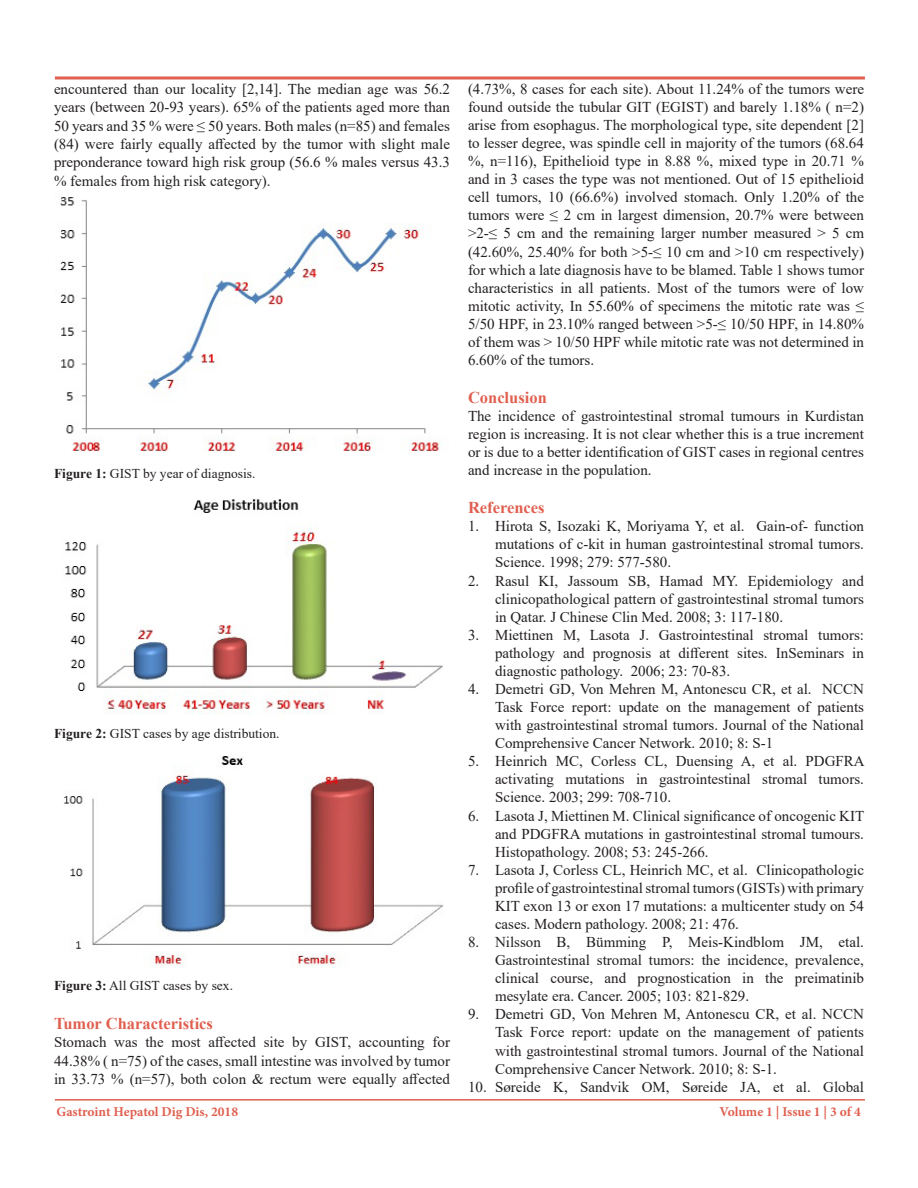
<style>
.page{position:relative;width:918px;height:1188px;background:#fff}
.page>*{position:absolute;margin:0;border:0;box-sizing:border-box;transform-origin:0 0}
.t1{font:700 16.5px "Times New Roman";color:#e05f4f}
.t2{font:15px/18.1px "Times New Roman";color:#231f20;text-align:justify}
.t3{font:13.5px "Times New Roman";color:#231f20}
.t4{font:700 13.5px "Minion Pro";color:#e05f4f}
.s1{font-weight:700}
</style>
<div class="page">
<hr style="left:55px;top:1099px;width:810px;height:2px;background:#e05f4f">
<svg style="left:54px;top:76px;width:811px;height:4px;background:#e7867a"></svg>
<img style="left:60px;top:197px;width:380px;height:256px">
<img style="left:65px;top:499px;width:378px;height:216px">
<img style="left:64px;top:756px;width:380px;height:212px">
<p class="t2" style="left:54px;top:79px;width:398px">encountered than our locality [2,14]. The median age was 56.2 years (between 20-93 years). 65% of the patients aged more than 50 years and 35 % were ≤ 50 years. Both males (n=85) and females (84) were fairly equally affected by the tumor with slight male preponderance toward high risk group (56.6 % males versus 43.3 % females from high risk category).</p>
<p class="t3" style="left:54px;top:464px;width:203px"><span class="s1">Figure 1:</span> GIST by year of diagnosis.</p>
<p class="t3" style="left:54px;top:723px;width:227px"><span class="s1">Figure 2:</span> GIST cases by age distribution.</p>
<p class="t3" style="left:54px;top:976px;width:181px"><span class="s1">Figure 3:</span> All GIST cases by sex.</p>
<p class="t1" style="left:54px;top:1012px;width:161px">Tumor Characteristics</p>
<p class="t2" style="left:54px;top:1033px;width:398px">Stomach was the most affected site by GIST, accounting for 44.38% ( n=75) of the cases, small intestine was involved by tumor in 33.73 % (n=57), both colon &amp; rectum were equally affected</p>
<p class="t2" style="left:468px;top:79px;width:398px">(4.73%, 8 cases for each site). About 11.24% of the tumors were found outside the tubular GIT (EGIST) and barely 1.18% ( n=2) arise from esophagus. The morphological type, site dependent [2] to lesser degree, was spindle cell in majority of the tumors (68.64 %, n=116), Epithelioid type in 8.88 %, mixed type in 20.71 % and in 3 cases the type was not mentioned. Out of 15 epithelioid cell tumors, 10 (66.6%) involved stomach. Only 1.20% of the tumors were ≤ 2 cm in largest dimension, 20.7% were between &gt;2-≤ 5 cm and the remaining larger number measured &gt; 5 cm (42.60%, 25.40% for both &gt;5-≤ 10 cm and &gt;10 cm respectively) for which a late diagnosis have to be blamed. Table 1 shows tumor characteristics in all patients. Most of the tumors were of low mitotic activity, In 55.60% of specimens the mitotic rate was ≤ 5/50 HPF, in 23.10% ranged between &gt;5-≤ 10/50 HPF, in 14.80% of them was &gt; 10/50 HPF while mitotic rate was not determined in 6.60% of the tumors.</p>
<p class="t1" style="left:468px;top:386px;width:80px">Conclusion</p>
<p class="t2" style="left:468px;top:406px;width:398px">The incidence of gastrointestinal stromal tumours in Kurdistan region is increasing. It is not clear whether this is a true increment or is due to a better identification of GIST cases in regional centres and increase in the population.</p>
<p class="t1" style="left:468px;top:496px;width:78px">References</p>
<p class="t2" style="left:495px;top:517px;width:371px;text-indent:-27px">1. Hirota S, Isozaki K, Moriyama Y, et al. Gain-of- function mutations of c-kit in human gastrointestinal stromal tumors.<br>Science. 1998; 279: 577-580.</p>
<p class="t2" style="left:495px;top:571px;width:371px;text-indent:-27px">2. Rasul KI, Jassoum SB, Hamad MY. Epidemiology and clinicopathological pattern of gastrointestinal stromal tumors in Qatar. J Chinese Clin Med. 2008; 3: 117-180.</p>
<p class="t2" style="left:495px;top:625px;width:371px;text-indent:-27px">3. Miettinen M, Lasota J. Gastrointestinal stromal tumors: pathology and prognosis at different sites. InSeminars in diagnostic pathology. 2006; 23: 70-83.</p>
<p class="t2" style="left:495px;top:679px;width:371px;text-indent:-27px">4. Demetri GD, Von Mehren M, Antonescu CR, et al. NCCN Task Force report: update on the management of patients with gastrointestinal stromal tumors. Journal of the National Comprehensive Cancer Network. 2010; 8: S-1</p>
<p class="t2" style="left:495px;top:752px;width:371px;text-indent:-27px">5. Heinrich MC, Corless CL, Duensing A, et al. PDGFRA activating mutations in gastrointestinal stromal tumors.<br>Science. 2003; 299: 708-710.</p>
<p class="t2" style="left:495px;top:806px;width:371px;text-indent:-27px">6. Lasota J, Miettinen M. Clinical significance of oncogenic KIT and PDGFRA mutations in gastrointestinal stromal tumours.<br>Histopathology. 2008; 53: 245-266.</p>
<p class="t2" style="left:495px;top:860px;width:371px;text-indent:-27px">7. Lasota J, Corless CL, Heinrich MC, et al. Clinicopathologic profile of gastrointestinal stromal tumors (GISTs) with primary KIT exon 13 or exon 17 mutations: a multicenter study on 54 cases. Modern pathology. 2008; 21: 476.</p>
<p class="t2" style="left:495px;top:933px;width:371px;text-indent:-27px">8. Nilsson B, Bümming P, Meis‐Kindblom JM, etal.<br>Gastrointestinal stromal tumors: the incidence, prevalence, clinical course, and prognostication in the preimatinib mesylate era. Cancer. 2005; 103: 821-829.</p>
<p class="t2" style="left:495px;top:1005px;width:371px;text-indent:-27px">9. Demetri GD, Von Mehren M, Antonescu CR, et al. NCCN Task Force report: update on the management of patients with gastrointestinal stromal tumors. Journal of the National Comprehensive Cancer Network. 2010; 8: S-1.</p>
<p class="t2" style="left:468px;top:1077px;width:398px">10. Søreide K, Sandvik OM, Søreide JA, et al. Global</p>
<p class="t4" style="left:56px;top:1102px;width:183px">Gastroint Hepatol Dig Dis, 2018</p>
<p class="t4" style="left:719px;top:1102px;width:143px">Volume 1 | Issue 1 | 3 of 4</p>
</div>
